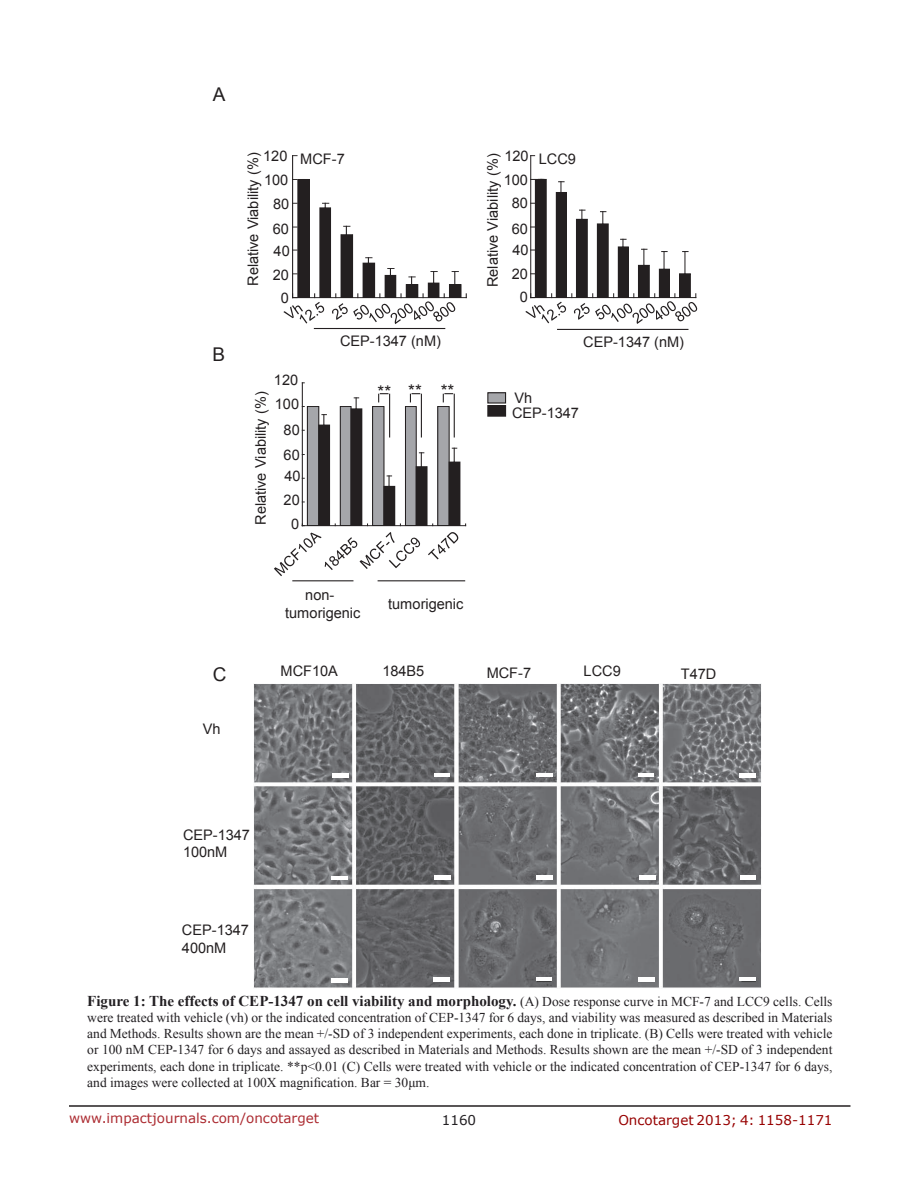
<style>
.page{position:relative;width:918px;height:1188px;background:#fff}
.page>*{position:absolute;margin:0;border:0;box-sizing:border-box;transform-origin:0 0}
.t1{font:18.9px "Arial";color:#231f20}
.t2{font:17.55px "Arial";color:#231f20}
.FigureText{font:700 15px "Times New Roman";color:#221f22}
.t3{font:14.55px/23.9px "Arial";color:#231f20}
.FigureText-2{font:13.5px/16.2px "Times New Roman";color:#221f22;text-align:justify}
.t4{font:13.5px "Verdana";color:#ac2b31}
.t5{font:13.5px "Verdana";color:#970000}
.t6{font:13.5px "Verdana";color:#221f22}
.s1{font-weight:400;font-size:13.5px}
</style>
<div class="page">
<hr style="left:69px;top:1105px;width:781px;height:2px;background:#231f20">
<div style="left:307px;top:407px;width:12px;height:119px;background:#a5a6aa"></div>
<div style="left:307px;top:406px;width:12px;height:120px;border:1px solid #231f20"></div>
<div style="left:340px;top:407px;width:11px;height:119px;background:#a5a6aa"></div>
<div style="left:340px;top:406px;width:11px;height:120px;border:1px solid #231f20"></div>
<div style="left:373px;top:407px;width:11px;height:119px;background:#a5a6aa"></div>
<div style="left:372px;top:406px;width:12px;height:120px;border:1px solid #231f20"></div>
<div style="left:405px;top:407px;width:11px;height:119px;background:#a5a6aa"></div>
<div style="left:405px;top:406px;width:12px;height:120px;border:1px solid #231f20"></div>
<div style="left:438px;top:407px;width:11px;height:119px;background:#a5a6aa"></div>
<div style="left:437px;top:406px;width:12px;height:120px;border:1px solid #231f20"></div>
<div style="left:319px;top:425px;width:11px;height:101px;background:#231f20"></div>
<div style="left:318px;top:425px;width:12px;height:101px;border:1px solid #231f20"></div>
<div style="left:351px;top:409px;width:11px;height:117px;background:#231f20"></div>
<div style="left:384px;top:486px;width:11px;height:40px;background:#231f20"></div>
<div style="left:416px;top:467px;width:11px;height:59px;background:#231f20"></div>
<div style="left:449px;top:462px;width:11px;height:64px;background:#231f20"></div>
<svg style="left:322px;top:414px;width:4px;height:13px"></svg>
<svg style="left:354px;top:398px;width:5px;height:11px"></svg>
<svg style="left:387px;top:476px;width:5px;height:10px"></svg>
<svg style="left:419px;top:453px;width:5px;height:14px"></svg>
<svg style="left:452px;top:448px;width:5px;height:14px"></svg>
<hr style="left:302px;top:383px;width:1px;height:143px;background:#231f20">
<hr style="left:302px;top:525px;width:164px;height:1px;background:#231f20">
<svg style="left:274px;top:532px;width:146px;height:44px"></svg>
<hr style="left:292px;top:580px;width:61px;height:1px;background:#231f20">
<svg style="left:428px;top:532px;width:30px;height:27px"></svg>
<hr style="left:378px;top:580px;width:87px;height:1px;background:#231f20">
<div style="left:488px;top:393px;width:18px;height:10px;background:#a5a6aa"></div>
<div style="left:487px;top:392px;width:19px;height:12px;border:1px solid #231f20"></div>
<div style="left:488px;top:406px;width:18px;height:10px;background:#231f20"></div>
<div style="left:487px;top:405px;width:19px;height:12px;border:1px solid #231f20"></div>
<svg style="left:378px;top:393px;width:11px;height:9px"></svg>
<hr style="left:389px;top:394px;width:1px;height:44px;background:#231f20">
<svg style="left:410px;top:393px;width:10px;height:9px"></svg>
<hr style="left:421px;top:394px;width:1px;height:44px;background:#231f20">
<svg style="left:443px;top:393px;width:10px;height:9px"></svg>
<hr style="left:454px;top:394px;width:1px;height:44px;background:#231f20">
<div style="left:298px;top:179px;width:11px;height:119px;background:#231f20"></div>
<div style="left:297px;top:179px;width:13px;height:119px;border:1px solid #231f20"></div>
<div style="left:320px;top:208px;width:11px;height:90px;background:#231f20"></div>
<div style="left:341px;top:235px;width:12px;height:63px;background:#231f20"></div>
<div style="left:450px;top:285px;width:11px;height:13px;background:#231f20"></div>
<div style="left:449px;top:284px;width:12px;height:14px;border:1px solid #231f20"></div>
<svg style="left:323px;top:203px;width:6px;height:5px"></svg>
<svg style="left:344px;top:226px;width:6px;height:9px"></svg>
<hr style="left:292px;top:156px;width:1px;height:142px;background:#231f20">
<svg style="left:293px;top:179px;width:14px;height:1px"></svg>
<hr style="left:293px;top:297px;width:173px;height:1px;background:#231f20">
<svg style="left:283px;top:294px;width:41px;height:30px"></svg>
<svg style="left:332px;top:257px;width:126px;height:67px"></svg>
<div style="left:535px;top:179px;width:11px;height:119px;background:#231f20"></div>
<div style="left:535px;top:179px;width:12px;height:119px;border:1px solid #231f20"></div>
<div style="left:556px;top:192px;width:10px;height:106px;background:#231f20"></div>
<div style="left:556px;top:192px;width:11px;height:106px;border:1px solid #231f20"></div>
<svg style="left:559px;top:181px;width:5px;height:13px"></svg>
<hr style="left:530px;top:156px;width:1px;height:142px;background:#231f20">
<svg style="left:531px;top:179px;width:13px;height:1px"></svg>
<hr style="left:531px;top:297px;width:165px;height:1px;background:#231f20">
<svg style="left:525px;top:294px;width:41px;height:29px"></svg>
<svg style="left:572px;top:210px;width:125px;height:114px"></svg>
<hr style="left:314px;top:328px;width:131px;height:1px;background:#231f20">
<hr style="left:557px;top:329px;width:131px;height:1px;background:#231f20">
<img style="left:254px;top:683px;width:508px;height:305px">
<img style="left:332px;top:774px;width:16px;height:3px">
<img style="left:434px;top:774px;width:16px;height:3px">
<img style="left:537px;top:773px;width:15px;height:4px">
<img style="left:638px;top:774px;width:16px;height:3px">
<img style="left:740px;top:774px;width:15px;height:3px">
<img style="left:332px;top:876px;width:16px;height:3px">
<img style="left:435px;top:876px;width:15px;height:3px">
<img style="left:537px;top:876px;width:15px;height:3px">
<img style="left:639px;top:876px;width:16px;height:3px">
<img style="left:740px;top:876px;width:16px;height:3px">
<img style="left:332px;top:979px;width:15px;height:3px">
<img style="left:434px;top:978px;width:15px;height:3px">
<img style="left:536px;top:978px;width:16px;height:3px">
<img style="left:639px;top:978px;width:15px;height:3px">
<img style="left:740px;top:978px;width:15px;height:3px">
<p class="t1" style="left:213px;top:81px;width:14px">A</p>
<p class="t1" style="left:213px;top:341px;width:14px">B</p>
<p class="t3" style="left:241px;top:286px;width:135px;rotate:-90deg">Relative Viability (%)</p>
<p class="t3" style="left:263px;top:143px;width:28px;line-height:24.6px;text-align:right">120<br>100<br>80<br>60</p>
<p class="t3" style="left:273px;top:239px;width:18px;text-align:center">40<br>20<br>0</p>
<p class="t3" style="left:481px;top:287px;width:135px;rotate:-90deg">Relative Viability (%)</p>
<p class="t3" style="left:504px;top:144px;width:26px;text-align:center">120<br>100<br>80</p>
<p class="t3" style="left:300px;top:147px;width:46px">MCF-7</p>
<p class="t3" style="left:539px;top:147px;width:39px">LCC9</p>
<p class="t3" style="left:512px;top:217px;width:18px;line-height:21.6px">60<br>40</p>
<p class="t3" style="left:512px;top:262px;width:18px;line-height:22.6px;text-align:center">20<br>0</p>
<p class="t3" style="left:340px;top:329px;width:102px">CEP-1347 (nM)</p>
<p class="t3" style="left:583px;top:330px;width:102px">CEP-1347 (nM)</p>
<p class="t3" style="left:274px;top:368px;width:27px">120<br>100</p>
<p class="t3" style="left:284px;top:417px;width:18px;line-height:25.2px">80<br>60</p>
<p class="t3" style="left:284px;top:464px;width:18px;text-align:center">40<br>20<br>0</p>
<p class="t3" style="left:249px;top:525px;width:135px;rotate:-90deg">Relative Viability (%)</p>
<p class="t2" style="left:378px;top:379px;width:78px">** ** **</p>
<p class="t3" style="left:512px;top:390px;width:68px;line-height:15px">Vh<br>CEP-1347</p>
<p class="t3" style="left:285px;top:586px;width:77px;line-height:17.5px;text-align:center">non&shy;tumorigenic</p>
<p class="t3" style="left:388px;top:592px;width:77px">tumorigenic</p>
<p class="t1" style="left:213px;top:661px;width:15px">C</p>
<p class="t3" style="left:487px;top:660px;width:46px">MCF-7</p>
<p class="t3" style="left:584px;top:659px;width:39px">LCC9</p>
<p class="t3" style="left:281px;top:659px;width:59px">MCF10A</p>
<p class="t3" style="left:681px;top:662px;width:37px">T47D</p>
<p class="t3" style="left:382px;top:659px;width:43px">184B5</p>
<p class="t3" style="left:203px;top:717px;width:19px">Vh</p>
<p class="t3" style="left:183px;top:826px;width:68px;line-height:17.5px">CEP-1347<br>100nM</p>
<p class="t3" style="left:182px;top:921px;width:68px;line-height:17.5px">CEP-1347<br>400nM</p>
<p class="FigureText" style="left:87px;top:990px;width:747px">Figure 1: The effects of CEP-1347 on cell viability and morphology. <span class="s1">(A) Dose response curve in MCF-7 and LCC9 cells. Cells</span></p>
<p class="FigureText-2" style="left:87px;top:1009px;width:747px">were treated with vehicle (vh) or the indicated concentration of CEP-1347 for 6 days, and viability was measured as described in Materials and Methods. Results shown are the mean +/-SD of 3 independent experiments, each done in triplicate. (B) Cells were treated with vehicle or 100 nM CEP-1347 for 6 days and assayed as described in Materials and Methods. Results shown are the mean +/-SD of 3 independent experiments, each done in triplicate. **p&lt;0.01 (C) Cells were treated with vehicle or the indicated concentration of CEP-1347 for 6 days, and images were collected at 100X magnification. Bar = 30μm.</p>
<p class="t4" style="left:69px;top:1109px;width:252px">www.impactjournals.com/oncotarget</p>
<p class="t6" style="left:442px;top:1111px;width:36px">1160</p>
<p class="t5" style="left:618px;top:1111px;width:216px">Oncotarget 2013; 4: 1158-1171</p>
</div>
